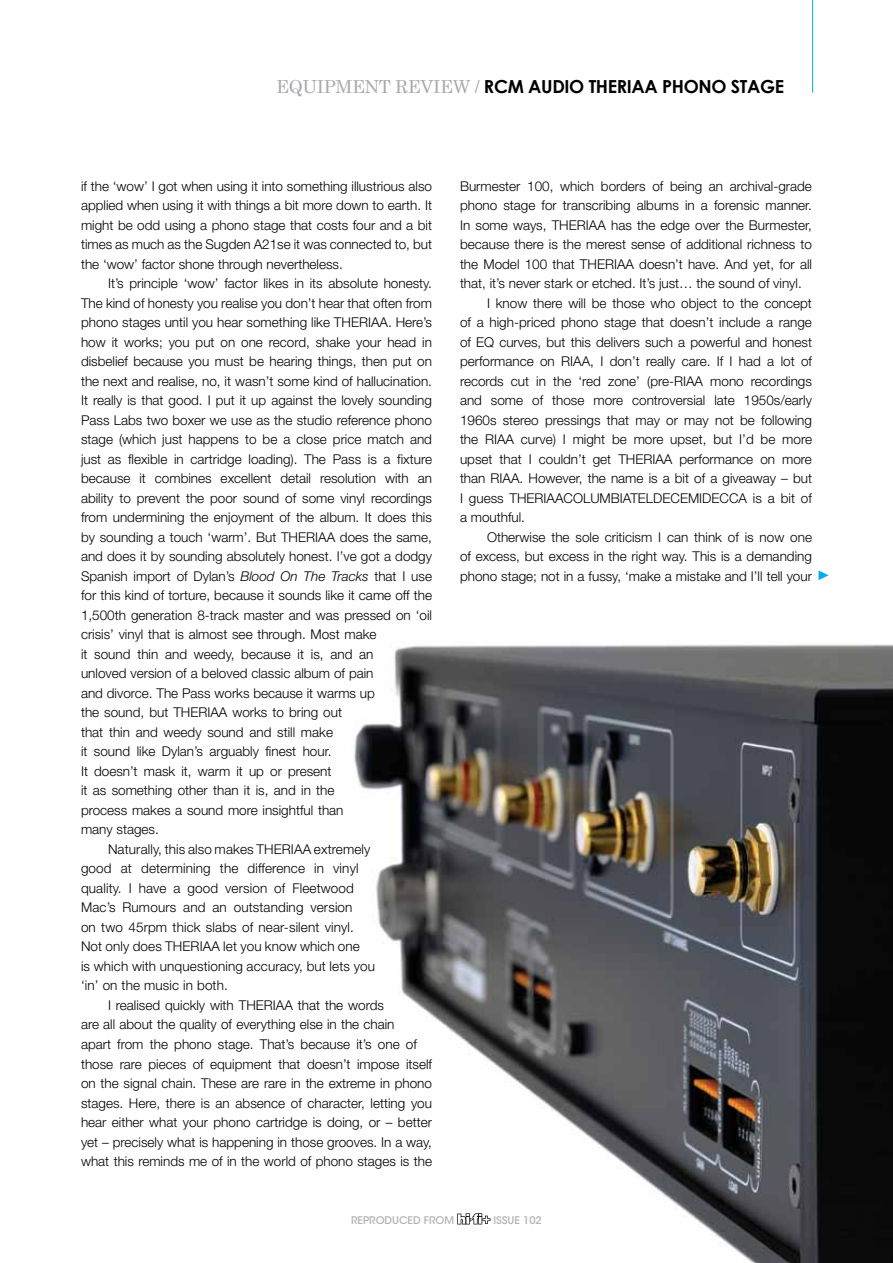
<style>
.page{position:relative;width:893px;height:1263px;background:#fff}
.page>*{position:absolute;margin:0;border:0;box-sizing:border-box;transform-origin:0 0}
.t1{font:700 18px "Century Gothic";letter-spacing:-.02em;color:#000}
.t2{font:300 13.5px/19.5px "Helvetica Neue LT Std";color:#000;text-align:justify}
.t3{font:500 10.5px "ITC Avant Garde Std";color:#b1b4b6}
.s1{font-family:"Century Schoolbook";font-weight:400;color:#a7a9ac}
.s2{font-style:italic}
</style>
<div class="page">
<img style="left:354px;top:572px;width:539px;height:691px">
<hr style="left:812px;top:0;width:1px;height:93px;background:#00aeef">
<svg style="left:457px;top:1213px;width:33px;height:11px"></svg>
<svg style="left:819px;top:570px;width:10px;height:10px"></svg>
<h1 class="t1" style="left:276px;top:75px;width:507px"><span class="s1">EQUIPMENT REVIEW /</span> RCM AUDIO THERIAA PH ONO STAGE</h1>
<p class="t2" style="left:81px;top:176px;width:353px">if the ‘wow’ I got when using it into something illustrious also applied when using it with things a bit more down to earth. It might be odd using a phono stage that costs four and a bit times as much as the Sugden A21se it was connected to, but the ‘wow’ factor shone through nevertheless.</p>
<p class="t2" style="left:108px;top:273px;width:325px">It’s principle ‘wow’ factor likes in its absolute honesty.</p>
<p class="t2" style="left:81px;top:293px;width:352px">The kind of honesty you realise you don’t hear that often from</p>
<p class="t2" style="left:81px;top:312px;width:352px">phono stages until you hear something like THERIAA. Here’s</p>
<p class="t2" style="left:81px;top:332px;width:352px">how it works; you put on one record, shake your head in</p>
<p class="t2" style="left:81px;top:351px;width:352px">disbelief because you must be hearing things, then put on</p>
<p class="t2" style="left:81px;top:371px;width:352px">the next and realise, no, it wasn’t some kind of hallucination.</p>
<p class="t2" style="left:81px;top:390px;width:352px">It really is that good. I put it up against the lovely sounding</p>
<p class="t2" style="left:81px;top:410px;width:353px">Pass Labs two boxer we use as the studio reference phono</p>
<p class="t2" style="left:81px;top:429px;width:353px">stage (which just happens to be a close price match and</p>
<p class="t2" style="left:81px;top:449px;width:352px">just as flexible in cartridge loading). The Pass is a fixture</p>
<p class="t2" style="left:81px;top:468px;width:353px">because it combines excellent detail resolution with an</p>
<p class="t2" style="left:81px;top:488px;width:353px">ability to prevent the poor sound of some vinyl recordings</p>
<p class="t2" style="left:81px;top:507px;width:352px">from undermining the enjoyment of the album. It does this</p>
<p class="t2" style="left:81px;top:527px;width:352px">by sounding a touch ‘warm’. But THERIAA does the same,</p>
<p class="t2" style="left:81px;top:546px;width:353px">and does it by sounding absolutely honest. I’ve got a dodgy</p>
<p class="t2" style="left:81px;top:566px;width:352px">Spanish import of Dylan’s <span class="s2">Blood On The Tracks</span> that I use</p>
<p class="t2" style="left:81px;top:585px;width:353px">for this kind of torture, because it sounds like it came off the</p>
<p class="t2" style="left:81px;top:605px;width:353px">1,500th generation 8-track master and was pressed on ‘oil</p>
<p class="t2" style="left:81px;top:624px;width:297px">crisis’ vinyl that is almost see through. Most make</p>
<p class="t2" style="left:81px;top:644px;width:294px">it sound thin and weedy, because it is, and an</p>
<p class="t2" style="left:81px;top:663px;width:294px">unloved version of a beloved classic album of pain</p>
<p class="t2" style="left:81px;top:683px;width:295px">and divorce. The Pass works because it warms up</p>
<p class="t2" style="left:81px;top:702px;width:263px">the sound, but THERIAA works to bring out</p>
<p class="t2" style="left:81px;top:722px;width:253px">that thin and weedy sound and still make</p>
<p class="t2" style="left:81px;top:741px;width:252px">it sound like Dylan’s arguably finest hour.</p>
<p class="t2" style="left:81px;top:761px;width:252px">It doesn’t mask it, warm it up or present</p>
<p class="t2" style="left:81px;top:780px;width:255px">it as something other than it is, and in the</p>
<p class="t2" style="left:81px;top:800px;width:264px">process makes a sound more insightful than</p>
<p class="t2" style="left:81px;top:819px;width:79px">many stages.</p>
<p class="t2" style="left:108px;top:839px;width:264px">Naturally, this also makes THERIAA extremely</p>
<p class="t2" style="left:81px;top:858px;width:279px">good at determining the difference in vinyl</p>
<p class="t2" style="left:81px;top:878px;width:274px">quality. I have a good version of Fleetwood</p>
<p class="t2" style="left:81px;top:897px;width:273px">Mac’s Rumours and an outstanding version</p>
<p class="t2" style="left:81px;top:917px;width:274px">on two 45rpm thick slabs of near-silent vinyl.</p>
<p class="t2" style="left:81px;top:936px;width:280px">Not only does THERIAA let you know which one</p>
<p class="t2" style="left:81px;top:956px;width:295px">is which with unquestioning accuracy, but lets you</p>
<p class="t2" style="left:81px;top:976px;width:148px">‘in’ on the music in both.</p>
<p class="t2" style="left:108px;top:995px;width:277px">I realised quickly with THERIAA that the words</p>
<p class="t2" style="left:81px;top:1015px;width:315px">are all about the quality of everything else in the chain</p>
<p class="t2" style="left:81px;top:1034px;width:337px">apart from the phono stage. That’s because it’s one of</p>
<p class="t2" style="left:81px;top:1054px;width:353px">those rare pieces of equipment that doesn’t impose itself</p>
<p class="t2" style="left:81px;top:1073px;width:353px">on the signal chain. These are rare in the extreme in phono</p>
<p class="t2" style="left:81px;top:1093px;width:353px">stages. Here, there is an absence of character, letting you</p>
<p class="t2" style="left:81px;top:1112px;width:352px">hear either what your phono cartridge is doing, or – better</p>
<p class="t2" style="left:81px;top:1132px;width:352px">yet – precisely what is happening in those grooves. In a way,</p>
<p class="t2" style="left:81px;top:1151px;width:352px">what this reminds me of in the world of phono stages is the</p>
<p class="t2" style="left:460px;top:176px;width:353px">Burmester 100, which borders of being an archival-grade</p>
<p class="t2" style="left:460px;top:195px;width:353px">phono stage for transcribing albums in a forensic manner.</p>
<p class="t2" style="left:460px;top:215px;width:353px">In some ways, THERIAA has the edge over the Burmester,</p>
<p class="t2" style="left:460px;top:234px;width:353px">because there is the merest sense of additional richness to</p>
<p class="t2" style="left:460px;top:254px;width:353px">the Model 100 that THERIAA doesn’t have. And yet, for all</p>
<p class="t2" style="left:460px;top:273px;width:343px">that, it’s never stark or etched. It’s just… the sound of vinyl.</p>
<p class="t2" style="left:487px;top:293px;width:326px">I know there will be those who object to the concept</p>
<p class="t2" style="left:460px;top:312px;width:353px">of a high-priced phono stage that doesn’t include a range</p>
<p class="t2" style="left:460px;top:332px;width:353px">of EQ curves, but this delivers such a powerful and honest</p>
<p class="t2" style="left:460px;top:351px;width:353px">performance on RIAA, I don’t really care. If I had a lot of</p>
<p class="t2" style="left:460px;top:371px;width:353px">records cut in the ‘red zone’ (pre-RIAA mono recordings</p>
<p class="t2" style="left:460px;top:390px;width:353px">and some of those more controversial late 1950s/early</p>
<p class="t2" style="left:460px;top:410px;width:353px">1960s stereo pressings that may or may not be following</p>
<p class="t2" style="left:460px;top:429px;width:353px">the RIAA curve) I might be more upset, but I’d be more</p>
<p class="t2" style="left:460px;top:449px;width:353px">upset that I couldn’t get THERIAA performance on more</p>
<p class="t2" style="left:460px;top:468px;width:353px">than RIAA. However, the name is a bit of a giveaway – but</p>
<p class="t2" style="left:460px;top:488px;width:353px">I guess THERIAACOLUMBIATELDECEMIDECCA is a bit of</p>
<p class="t2" style="left:460px;top:507px;width:67px">a mouthful.</p>
<p class="t2" style="left:487px;top:527px;width:326px">Otherwise the sole criticism I can think of is now one</p>
<p class="t2" style="left:460px;top:546px;width:353px">of excess, but excess in the right way. This is a demanding</p>
<p class="t2" style="left:460px;top:566px;width:353px">phono stage; not in a fussy, ‘make a mistake and I’ll tell your</p>
<p class="t3" style="left:351px;top:1214px;width:104px">REPRODUCED FROM</p>
<p class="t3" style="left:493px;top:1214px;width:50px">ISSUE 102</p>
</div>
